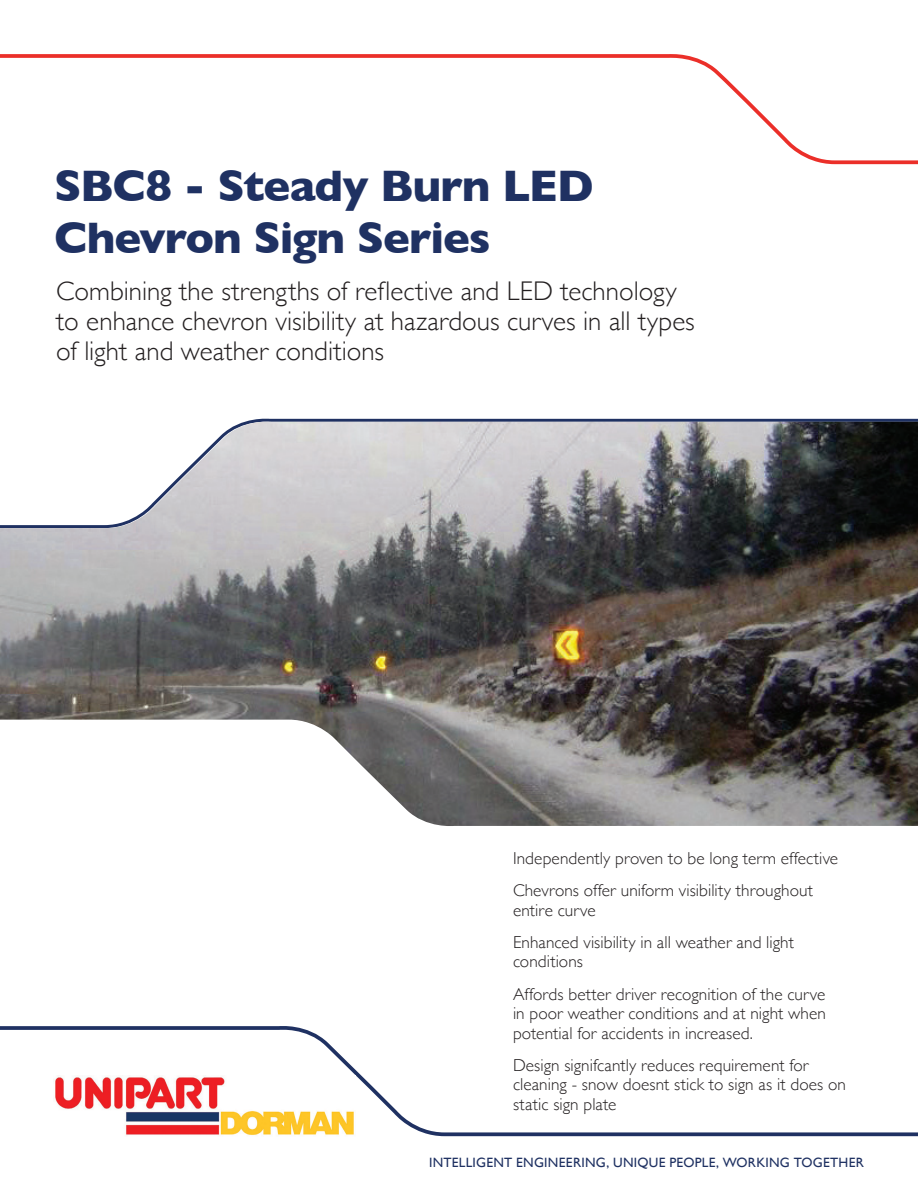
<style>
.page{position:relative;width:918px;height:1188px;background:#fff}
.page>*{position:absolute;margin:0;border:0;box-sizing:border-box;transform-origin:0 0}
.t1{font:700 45px/52.5px "Gill Sans";letter-spacing:-.02em;color:#1f3162}
.t2{font:300 27px/30px "Gill Sans";color:#231f20}
.t3{font:300 17.25px/32.2px "Gill Sans";letter-spacing:.005em;color:#231f20}
.t4{font:13.5px "Gill Sans";letter-spacing:.02em;color:#1f3162}
</style>
<div class="page">
<svg style="left:0;top:1026px;width:918px;height:111px"></svg>
<svg style="left:0;top:54px;width:918px;height:111px"></svg>
<svg style="left:244px;top:418px;width:674px;height:4px;background:#5d6a8c"></svg>
<img style="left:54px;top:1076px;width:302px;height:60px">
<img style="left:0;top:422px;width:918px;height:404px">
<h1 class="t1" style="left:54px;top:158px;width:541px">SBC8 - Steady Burn LED<br>Chevron Sign Series</h1>
<h2 class="t2" style="left:56px;top:275px;width:640px">Combining the strengths of reflective and LED technology to enhance chevron visibility at hazardous curves in all types of light and weather conditions</h2>
<p class="t3" style="left:513px;top:841px;width:327px">Independently proven to be long term effective<br>Chevrons offer uniform visibility throughout</p>
<p class="t3" style="left:513px;top:893px;width:282px">entire curve<br>Enhanced visibility in all weather and light</p>
<p class="t3" style="left:513px;top:945px;width:314px">conditions<br>Affords better driver recognition of the curve</p>
<p class="t3" style="left:513px;top:1003px;width:315px;line-height:19.5px">in poor weather conditions and at night when potential for accidents in increased.</p>
<p class="t3" style="left:513px;top:1055px;width:335px;line-height:19.5px">Design signifcantly reduces requirement for cleaning - snow doesnt stick to sign as it does on static sign plate</p>
<p class="t4" style="left:429px;top:1154px;width:436px">INTELLIGENT ENGINEERING, UNIQUE PEOPLE, WORKING TOGETHER</p>
</div>
